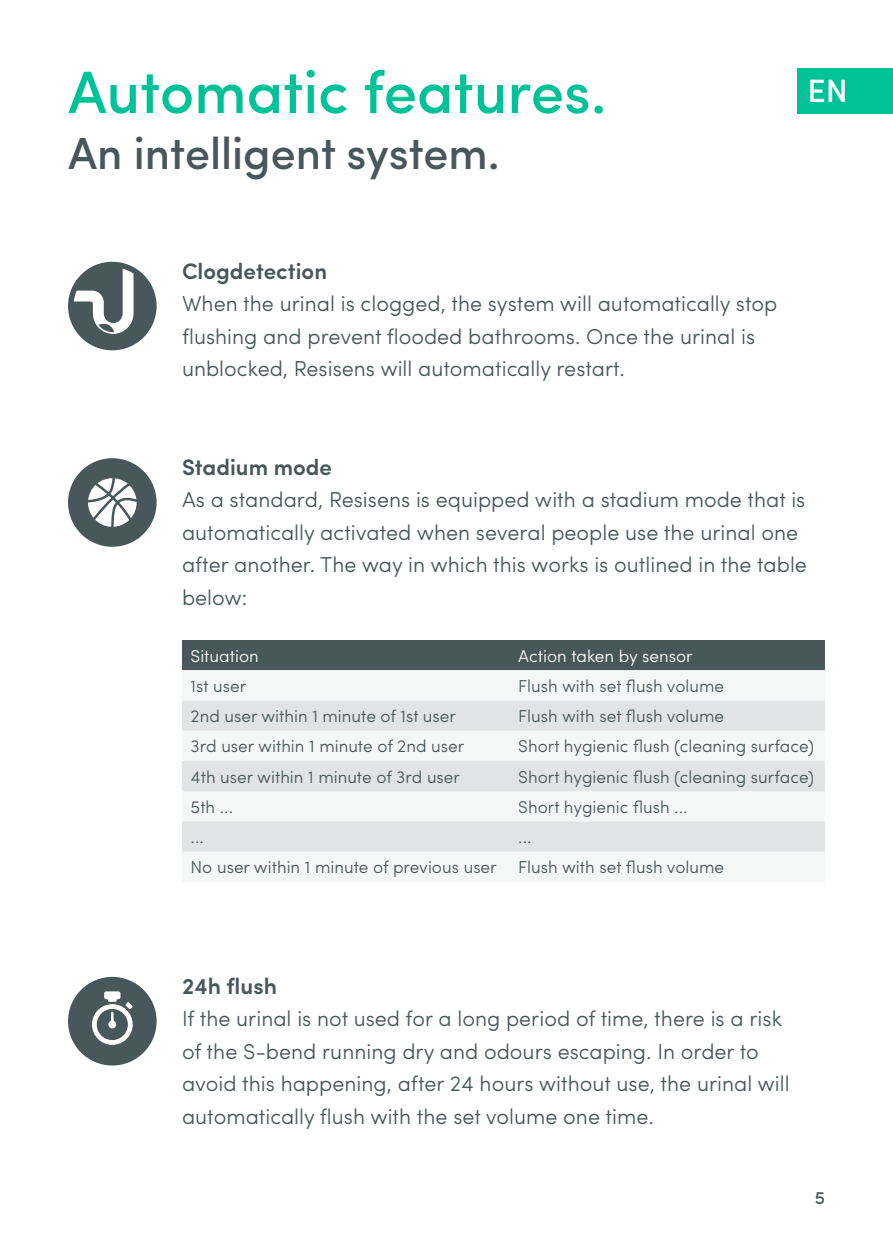
<style>
.page{position:relative;width:893px;height:1259px;background:#fff}
.page>*{position:absolute;margin:0;border:0;box-sizing:border-box;transform-origin:0 0}
.t1{font:500 60px "Sofia Pro";color:#00c298}
.t2{font:500 45px "Sofia Pro";color:#48575a}
.t3{font:500 32.4px "Sofia Pro";color:#fff}
.t4{font:600 22.8px "Sofia Pro";color:#48575a}
.t5{font:600 22.5px "Sofia Pro";color:#48575a}
.t6{font:300 21.6px/32.4px "Sofia Pro";color:#48575a}
.t7{font:500 18px "Sofia Pro";color:#48575a}
.t8{font:300 17.4px/30.3px "Sofia Pro";color:#48575a}
.t9{font:300 17.4px "Sofia Pro";color:#fff}
</style>
<div class="page">
<div style="left:182px;top:640px;width:643px;height:30px;background:#48575a"></div>
<div style="left:182px;top:670px;width:643px;height:182px;background:#f5f6f6"></div>
<svg style="left:182px;top:700px;width:643px;height:151px;fill:#e1e3e4"></svg>
<svg style="left:68px;top:262px;width:89px;height:88px"></svg>
<svg style="left:68px;top:458px;width:89px;height:89px"></svg>
<svg style="left:68px;top:977px;width:89px;height:88px"></svg>
<div style="left:798px;top:68px;width:95px;height:46px;background:#00c298"></div>
<h1 class="t1" style="left:68px;top:47px;width:540px">Automatic features.</h1>
<h2 class="t2" style="left:68px;top:120px;width:433px">An intelligent system.</h2>
<p class="t5" style="left:182px;top:254px;width:147px">Clogdetection</p>
<p class="t6" style="left:182px;top:286px;width:597px">When the urinal is clogged, the system will automatically stop flushing and prevent flooded bathrooms. Once the urinal is unblocked, Resisens will automatically restart.</p>
<h3 class="t3" style="left:807px;top:67px;width:42px">EN</h3>
<p class="t5" style="left:182px;top:450px;width:151px">Stadium mode</p>
<p class="t6" style="left:182px;top:482px;width:626px">As a standard, Resisens is equipped with a stadium mode that is automatically activated when several people use the urinal one after another. The way in which this works is outlined in the table below:</p>
<p class="t9" style="left:191px;top:643px;width:70px">Situation</p>
<p class="t9" style="left:518px;top:643px;width:176px">Action taken by sensor</p>
<p class="t8" style="left:191px;top:669px;width:57px">1st user</p>
<p class="t8" style="left:518px;top:669px;width:207px">Flush with set flush volume</p>
<p class="t8" style="left:191px;top:700px;width:267px">2nd user within 1 minute of 1st user</p>
<p class="t8" style="left:518px;top:700px;width:207px">Flush with set flush volume</p>
<p class="t8" style="left:191px;top:730px;width:275px">3rd user within 1 minute of 2nd user</p>
<p class="t8" style="left:518px;top:730px;width:297px">Short hygienic flush (cleaning surface)</p>
<p class="t8" style="left:191px;top:760px;width:271px">4th user within 1 minute of 3rd user</p>
<p class="t8" style="left:518px;top:760px;width:297px">Short hygienic flush (cleaning surface)</p>
<p class="t8" style="left:191px;top:790px;width:44px">5th ...</p>
<p class="t8" style="left:518px;top:790px;width:171px">Short hygienic flush ...</p>
<p class="t8" style="left:191px;top:820px;width:15px">...</p>
<p class="t8" style="left:191px;top:820px;width:535px;text-indent:328px">...<br>No user within 1 minute of previous user Flush with set flush volume</p>
<p class="t4" style="left:182px;top:968px;width:96px">24h flush</p>
<p class="t6" style="left:182px;top:1001px;width:609px">If the urinal is not used for a long period of time, there is a risk of the S-bend running dry and odours escaping. In order to avoid this happening, after 24 hours without use, the urinal will automatically flush with the set volume one time.</p>
<p class="t7" style="left:815px;top:1184px;width:12px">5</p>
</div>
